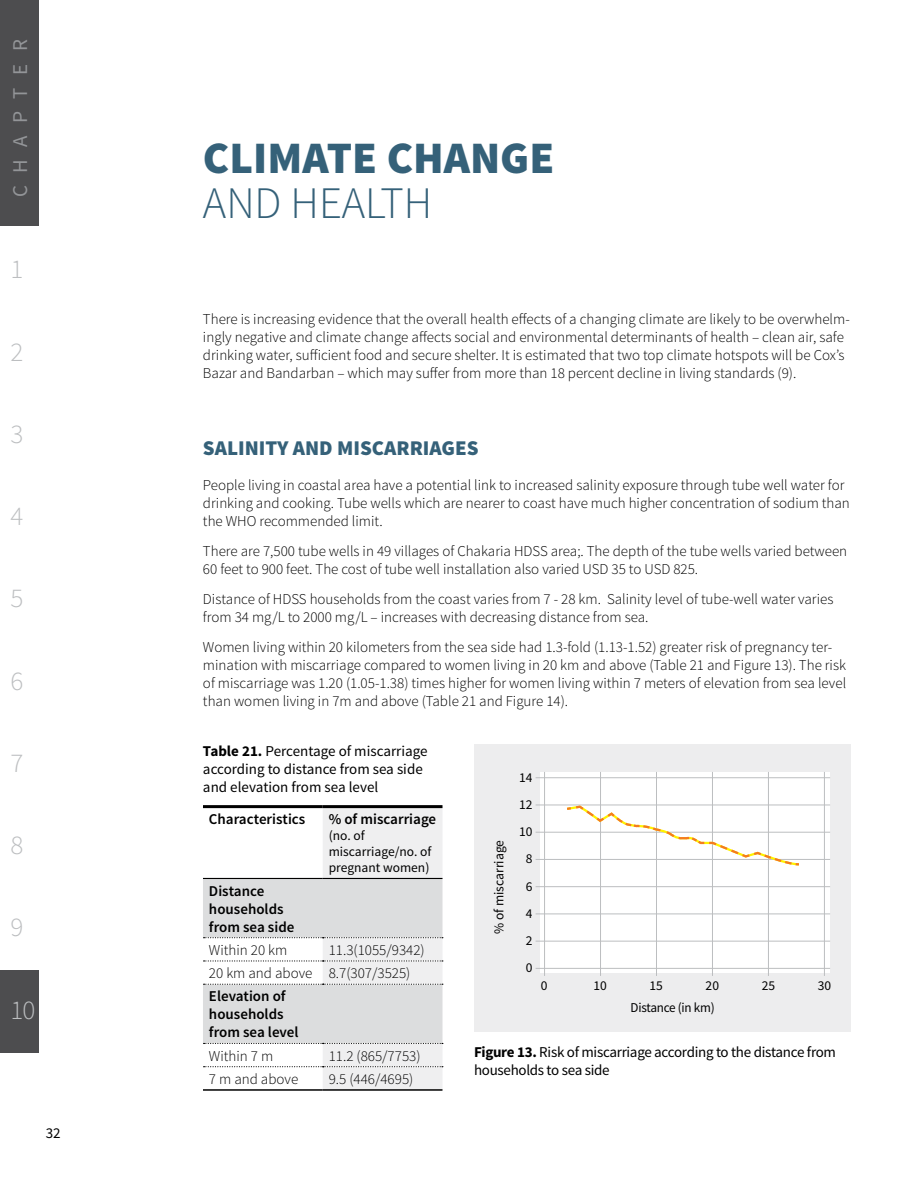
<style>
.page{position:relative;width:918px;height:1188px;background:#fff}
.page>*{position:absolute;margin:0;border:0;box-sizing:border-box;transform-origin:0 0}
.t1{font:900 45px "Source Sans Pro";color:#356179}
.t2{font:300 45px "Source Sans Pro";color:#356179}
.t3{font:300 27px "Source Sans Pro";color:#bcbec0}
.t4{font:900 21px "Source Sans Pro";color:#356179}
.t5{font:21px "Source Sans Pro";letter-spacing:.6em;color:#939598}
.t6{font:300 15px/18px "Source Sans Pro";color:#000}
.t7{font:600 15px/18px "Source Sans Pro";color:#000}
.t8{font:15px/18px "Source Sans Pro";color:#000}
.t9{font:15px/18px "Source Sans Pro";letter-spacing:-.02em;color:#000}
.t10{font:15px "Source Sans Pro";color:#000}
.t11{font:13.5px/16.2px "Source Sans Pro";color:#000}
.t12{font:13.5px/27.3px "Source Sans Pro";color:#000;text-align:center}
.t13{font:13.5px "Source Sans Pro";letter-spacing:-.02em;color:#000}
.s1{font-weight:700}
</style>
<div class="page">
<div style="left:0;top:0;width:39px;height:226px;background:#4d4d4f"></div>
<div style="left:0;top:970px;width:39px;height:83px;background:#4d4d4f"></div>
<hr style="left:203px;top:1089px;width:120px;height:2px;background:#000">
<hr style="left:323px;top:1089px;width:119px;height:2px;background:#000">
<hr style="left:203px;top:805px;width:120px;height:3px;background:#000">
<hr style="left:323px;top:805px;width:119px;height:3px;background:#000">
<svg style="left:203px;top:807px;width:240px;height:283px"></svg>
<div style="left:474px;top:745px;width:376px;height:287px;background:#ededee"></div>
<div style="left:540px;top:772px;width:290px;height:201px;background:#fff"></div>
<hr style="left:536px;top:968px;width:294px;height:1px;background:#bcbec0">
<hr style="left:536px;top:941px;width:294px;height:1px;background:#bcbec0">
<hr style="left:536px;top:886px;width:294px;height:1px;background:#bcbec0">
<hr style="left:536px;top:859px;width:294px;height:1px;background:#bcbec0">
<hr style="left:536px;top:805px;width:294px;height:1px;background:#bcbec0">
<hr style="left:536px;top:832px;width:294px;height:1px;background:#bcbec0">
<hr style="left:536px;top:914px;width:294px;height:1px;background:#bcbec0">
<hr style="left:536px;top:777px;width:294px;height:1px;background:#bcbec0">
<hr style="left:544px;top:772px;width:1px;height:204px;background:#bcbec0">
<hr style="left:600px;top:772px;width:1px;height:204px;background:#bcbec0">
<hr style="left:656px;top:772px;width:1px;height:204px;background:#bcbec0">
<hr style="left:712px;top:772px;width:1px;height:204px;background:#bcbec0">
<hr style="left:768px;top:772px;width:1px;height:204px;background:#bcbec0">
<hr style="left:824px;top:772px;width:1px;height:204px;background:#bcbec0">
<svg style="left:565px;top:806px;width:236px;height:60px"></svg>
<h3 class="t5" style="left:7px;top:197px;width:160px;rotate:-90deg">CHAPTER</h3>
<h2 class="t3" style="left:10px;top:253px;width:14px">1</h2>
<h2 class="t3" style="left:10px;top:335px;width:14px">2</h2>
<h2 class="t3" style="left:10px;top:417px;width:14px">3</h2>
<h2 class="t3" style="left:10px;top:500px;width:14px">4</h2>
<h2 class="t3" style="left:10px;top:582px;width:14px">5</h2>
<h2 class="t3" style="left:10px;top:664px;width:14px">6</h2>
<h2 class="t3" style="left:10px;top:747px;width:14px">7</h2>
<h2 class="t3" style="left:10px;top:829px;width:14px">8</h2>
<h2 class="t3" style="left:10px;top:911px;width:14px">9</h2>
<h2 class="t3" style="left:10px;top:993px;width:26px">10</h2>
<p class="t10" style="left:46px;top:1123px;width:16px">32</p>
<h1 class="t1" style="left:203px;top:128px;width:353px">CLIMATE CHANGE</h1>
<h1 class="t2" style="left:203px;top:175px;width:231px">AND HEALTH</h1>
<p class="t6" style="left:203px;top:310px;width:648px">There is increasing evidence that the overall health effects of a changing climate are likely to be overwhelm&shy;ingly negative and climate change affects social and environmental determinants of health – clean air, safe drinking water, sufficient food and secure shelter. It is estimated that two top climate hotspots will be Cox’s Bazar and Bandarban – which may suffer from more than 18 percent decline in living standards (9).</p>
<h3 class="t4" style="left:203px;top:434px;width:277px">SALINITY AND MISCARRIAGES</h3>
<p class="t6" style="left:203px;top:476px;width:648px">People living in coastal area have a potential link to increased salinity exposure through tube well water for drinking and cooking. Tube wells which are nearer to coast have much higher concentration of sodium than the WHO recommended limit.</p>
<p class="t6" style="left:203px;top:542px;width:646px">There are 7,500 tube wells in 49 villages of Chakaria HDSS area;. The depth of the tube wells varied between<br>60 feet to 900 feet. The cost of tube well installation also varied USD 35 to USD 825.</p>
<p class="t6" style="left:203px;top:590px;width:632px">Distance of HDSS households from the coast varies from 7 - 28 km. Salinity level of tube-well water varies from 34 mg/L to 2000 mg/L – increases with decreasing distance from sea.</p>
<p class="t6" style="left:203px;top:638px;width:645px">Women living within 20 kilometers from the sea side had 1.3-fold (1.13-1.52) greater risk of pregnancy ter&shy;mination with miscarriage compared to women living in 20 km and above (Table 21 and Figure 13). The risk of miscarriage was 1.20 (1.05-1.38) times higher for women living within 7 meters of elevation from sea level than women living in 7m and above (Table 21 and Figure 14).</p>
<p class="t8" style="left:203px;top:742px;width:226px"><span class="s1">Table 21.</span> Percentage of miscarriage according to distance from sea side and elevation from sea level</p>
<p class="t7" style="left:209px;top:810px;width:98px">Characteristics</p>
<p class="t7" style="left:329px;top:810px;width:109px">% of miscarriage</p>
<p class="t11" style="left:329px;top:828px;width:104px">(no. of miscarriage/no. of pregnant women)</p>
<p class="t7" style="left:209px;top:882px;width:87px">Distance households from sea side</p>
<p class="t6" style="left:209px;top:941px;width:80px">Within 20 km</p>
<p class="t6" style="left:209px;top:938px;width:217px;line-height:23.2px;text-indent:120px">11.3(1055/9342)<br>20 km and above 8.7(307/3525)</p>
<p class="t7" style="left:209px;top:988px;width:91px">Elevation of households from sea level</p>
<p class="t6" style="left:209px;top:1047px;width:66px">Within 7 m</p>
<p class="t6" style="left:329px;top:1047px;width:93px">11.2 (865/7753)</p>
<p class="t6" style="left:209px;top:1070px;width:91px">7 m and above</p>
<p class="t6" style="left:329px;top:1070px;width:86px">9.5 (446/4695)</p>
<p class="t11" style="left:491px;top:934px;width:95px;rotate:-90deg">% of miscarriage</p>
<p class="t12" style="left:519px;top:764px;width:15px">14<br>12<br>10<br>8<br>6<br>4<br>2<br>0</p>
<p class="t12" style="left:541px;top:972px;width:8px">0</p>
<p class="t12" style="left:593px;top:972px;width:15px">10</p>
<p class="t12" style="left:650px;top:972px;width:15px">15</p>
<p class="t12" style="left:706px;top:972px;width:15px">20</p>
<p class="t12" style="left:762px;top:972px;width:15px">25</p>
<p class="t12" style="left:818px;top:972px;width:15px">30</p>
<p class="t13" style="left:631px;top:999px;width:85px">Distance (in km)</p>
<p class="t9" style="left:474px;top:1043px;width:364px"><span class="s1">Figure 13.</span> Risk of miscarriage according to the distance from households to sea side</p>
</div>
